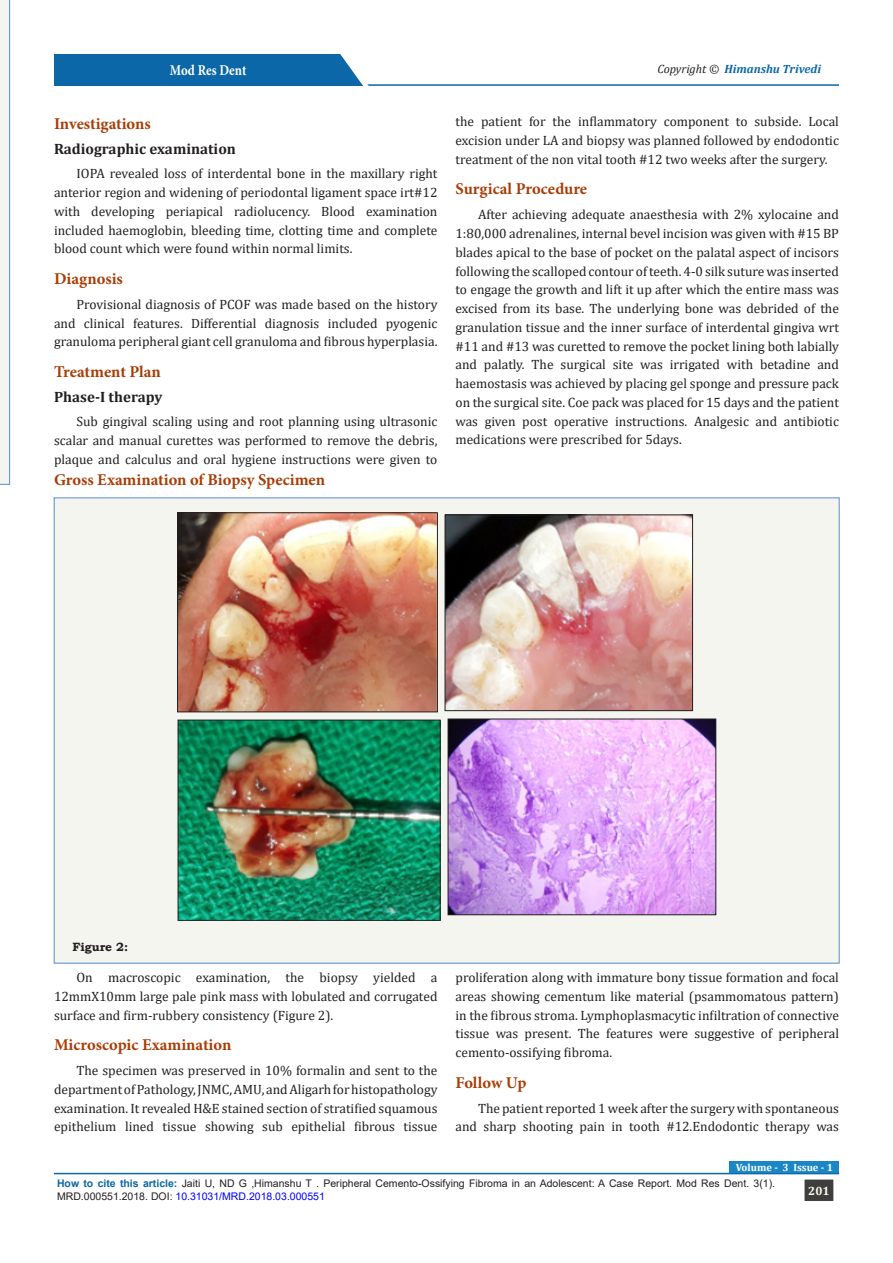
<style>
.page{position:relative;width:893px;height:1263px;background:#fff}
.page>*{position:absolute;margin:0;border:0;box-sizing:border-box;transform-origin:0 0}
.t1{font:700 16.5px "Minion Pro";color:#a73d07}
.List_Paragraph{font:700 15px "Cambria";color:#231f20}
.t2{font:700 15px "Minion Pro";letter-spacing:-.005em;color:#fff;scale:.86 1}
.List_Paragraph-2{font:13.5px/18.8px "Cambria";color:#231f20;text-align:justify}
.t3{font:italic 700 12px "Cambria";color:#0b67a8}
.t4{font:700 12px "Bookman Old Style";color:#231f20}
.t5{font:700 12px "Cambria";color:#fffdee}
.t6{font:10.5px/13.5px "Arial";color:#231f20}
.t7{font:700 10.5px "Cambria";color:#fff}
.s1{font-weight:400;color:#231f20}
.s2{font-weight:700;color:#0b67a8}
.s3{color:#00f}
</style>
<div class="page">
<hr style="left:206px;top:84px;width:633px;height:2px;background:#0b67a8">
<div style="left:54px;top:54px;width:308px;height:32px;background:#0b67a8"></div>
<svg style="left:340px;top:54px;width:34px;height:32px"></svg>
<hr style="left:54px;top:1173px;width:785px;height:1px;background:#0b67a8">
<div style="left:804px;top:1179px;width:30px;height:22px;background:#3e3e3f"></div>
<div style="left:804px;top:1179px;width:30px;height:23px;border:1px solid #fff"></div>
<div style="left:730px;top:1161px;width:109px;height:12px;background:#1b86c6"></div>
<svg style="left:0;top:0;width:10px;height:484px"></svg>
<div style="left:54px;top:498px;width:785px;height:465px;background:#f5f5f0"></div>
<img style="left:179px;top:515px;width:257px;height:195px">
<div style="left:177px;top:513px;width:261px;height:199px;border:1px solid #231f20"></div>
<img style="left:447px;top:517px;width:244px;height:192px">
<div style="left:445px;top:515px;width:248px;height:196px;border:1px solid #231f20"></div>
<img style="left:180px;top:722px;width:258px;height:196px">
<div style="left:178px;top:720px;width:262px;height:200px;border:1px solid #231f20"></div>
<img style="left:450px;top:721px;width:264px;height:192px">
<div style="left:448px;top:719px;width:268px;height:196px;border:1px solid #231f20"></div>
<p class="t2" style="left:170px;top:60px;width:90px">Mod Res Dent</p>
<p class="t3" style="left:657px;top:60px;width:165px"><span class="s1">Copyright ©</span> Himanshu Trivedi</p>
<p class="t1" style="left:54px;top:112px;width:98px">Investigations</p>
<p class="List_Paragraph" style="left:54px;top:138px;width:183px">Radiographic examination</p>
<p class="List_Paragraph-2" style="left:54px;top:164px;width:385px;text-indent:22px">IOPA revealed loss of interdental bone in the maxillary right anterior region and widening of periodontal ligament space irt#12 with developing periapical radiolucency. Blood examination included haemoglobin, bleeding time, clotting time and complete blood count which were found within normal limits.</p>
<p class="t1" style="left:54px;top:267px;width:70px">Diagnosis</p>
<p class="List_Paragraph-2" style="left:54px;top:295px;width:385px;text-indent:22px">Provisional diagnosis of PCOF was made based on the history and clinical features. Differential diagnosis included pyogenic granuloma peripheral giant cell granuloma and fibrous hyperplasia.</p>
<p class="t1" style="left:54px;top:360px;width:108px">Treatment Plan</p>
<p class="List_Paragraph" style="left:54px;top:386px;width:110px">Phase-I therapy</p>
<p class="List_Paragraph-2" style="left:54px;top:412px;width:385px;text-indent:22px">Sub gingival scaling using and root planning using ultrasonic scalar and manual curettes was performed to remove the debris, plaque and calculus and oral hygiene instructions were given to</p>
<p class="t1" style="left:54px;top:468px;width:273px">Gross Examination of Biopsy Specimen</p>
<p class="List_Paragraph-2" style="left:455px;top:112px;width:385px">the patient for the inflammatory component to subside. Local excision under LA and biopsy was planned followed by endodontic treatment of the non vital tooth #12 two weeks after the surgery.</p>
<p class="t1" style="left:455px;top:178px;width:133px">Surgical Procedure</p>
<p class="List_Paragraph-2" style="left:455px;top:205px;width:385px;text-indent:22px">After achieving adequate anaesthesia with 2% xylocaine and 1:80,000 adrenalines, internal bevel incision was given with #15 BP blades apical to the base of pocket on the palatal aspect of incisors following the scalloped contour of teeth. 4-0 silk suture was inserted to engage the growth and lift it up after which the entire mass was excised from its base. The underlying bone was debrided of the granulation tissue and the inner surface of interdental gingiva wrt #11 and #13 was curetted to remove the pocket lining both labially and palatly. The surgical site was irrigated with betadine and haemostasis was achieved by placing gel sponge and pressure pack on the surgical site. Coe pack was placed for 15 days and the patient was given post operative instructions. Analgesic and antibiotic medications were prescribed for 5days.</p>
<p class="t4" style="left:72px;top:938px;width:57px">Figure 2:</p>
<p class="List_Paragraph-2" style="left:54px;top:968px;width:385px;text-indent:22px">On macroscopic examination, the biopsy yielded a 12mmΧ10mm large pale pink mass with lobulated and corrugated surface and firm-rubbery consistency (Figure 2).</p>
<p class="t1" style="left:54px;top:1033px;width:179px">Microscopic Examination</p>
<p class="List_Paragraph-2" style="left:54px;top:1061px;width:385px;text-indent:22px">The specimen was preserved in 10% formalin and sent to the department of Pathology, JNMC, AMU, and Aligarh for histopathology examination. It revealed H&amp;E stained section of stratified squamous epithelium lined tissue showing sub epithelial fibrous tissue</p>
<p class="List_Paragraph-2" style="left:455px;top:968px;width:385px">proliferation along with immature bony tissue formation and focal areas showing cementum like material (psammomatous pattern) in the fibrous stroma. Lymphoplasmacytic infiltration of connective tissue was present. The features were suggestive of peripheral cemento-ossifying fibroma.</p>
<p class="t1" style="left:455px;top:1071px;width:73px">Follow Up</p>
<p class="List_Paragraph-2" style="left:455px;top:1098px;width:385px;text-align:right">The patient reported 1 week after the surgery with spontaneous and sharp shooting pain in tooth #12.Endodontic therapy was</p>
<p class="t7" style="left:736px;top:1160px;width:99px">Volume - 3 Issue - 1</p>
<p class="t6" style="left:57px;top:1176px;width:720px"><span class="s2">How to cite this article:</span> Jaiti U, ND G ,Himanshu T . Peripheral Cemento-Ossifying Fibroma in an Adolescent: A Case Report. Mod Res Dent. 3(1).<br>MRD.000551.2018. DOI: <span class="s3">10.31031/MRD.2018.03.000551</span></p>
<p class="t5" style="left:808px;top:1182px;width:23px">201</p>
</div>
